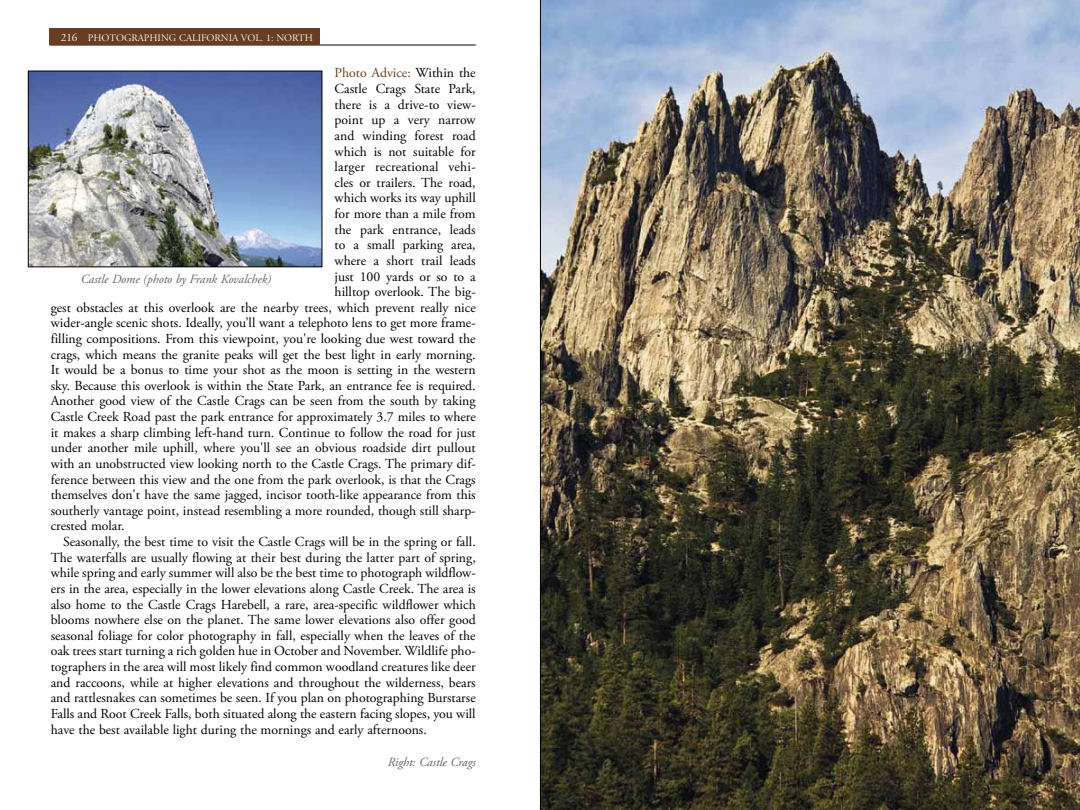
<style>
.page{position:relative;width:1080px;height:810px;background:#fff}
.page>*{position:absolute;margin:0;border:0;box-sizing:border-box;transform-origin:0 0}
.t1{font:13.75px "Adobe Garamond Pro";color:#000}
.t2{font:13.75px "Adobe Garamond Pro";color:#683d21}
.t3{font:italic 12.5px "Adobe Garamond Pro";color:#636363}
.t4{font:10px "Adobe Garamond Titling";color:#fff}
.s1{font-size:11.25px}
.s2{color:#000}
</style>
<div class="page">
<hr style="left:49px;top:45px;width:427px;height:1px;background:#000">
<div style="left:49px;top:29px;width:271px;height:16px;background:#683d21"></div>
<img style="left:540px;top:0;width:540px;height:810px">
<img style="left:30px;top:73px;width:290px;height:192px">
<div style="left:28px;top:71px;width:294px;height:196px;border:1px solid #000"></div>
<p class="t4" style="left:61px;top:32px;width:254px"><span class="s1">216</span> PHOTOGRAPHING CALIFORNIA VOL. 1: NORTH</p>
<p class="t2" style="left:335px;top:65px;width:143px">Photo Advice: <span class="s2">Within the</span></p>
<p class="t1" style="left:335px;top:80px;width:143px">Castle Crags State Park,</p>
<p class="t1" style="left:335px;top:96px;width:143px">there is a drive-to view-</p>
<p class="t1" style="left:335px;top:112px;width:143px">point up a very narrow</p>
<p class="t1" style="left:335px;top:127px;width:143px">and winding forest road</p>
<p class="t1" style="left:335px;top:143px;width:143px">which is not suitable for</p>
<p class="t1" style="left:335px;top:159px;width:143px">larger recreational vehi-</p>
<p class="t1" style="left:335px;top:174px;width:143px">cles or trailers. The road,</p>
<p class="t1" style="left:335px;top:190px;width:143px">which works its way uphill</p>
<p class="t1" style="left:335px;top:205px;width:143px">for more than a mile from</p>
<p class="t1" style="left:335px;top:221px;width:143px">the park entrance, leads</p>
<p class="t1" style="left:335px;top:237px;width:143px">to a small parking area,</p>
<p class="t1" style="left:335px;top:252px;width:143px">where a short trail leads</p>
<p class="t1" style="left:335px;top:268px;width:143px">just 100 yards or so to a</p>
<p class="t1" style="left:335px;top:284px;width:143px">hilltop overlook. The big-</p>
<p class="t1" style="left:51px;top:299px;width:427px">gest obstacles at this overlook are the nearby trees, which prevent really nice</p>
<p class="t1" style="left:51px;top:315px;width:427px">wider-angle scenic shots. Ideally, you’ll want a telephoto lens to get more frame-</p>
<p class="t1" style="left:51px;top:330px;width:426px">filling compositions. From this viewpoint, you're looking due west toward the</p>
<p class="t1" style="left:51px;top:346px;width:427px">crags, which means the granite peaks will get the best light in early morning.</p>
<p class="t1" style="left:51px;top:362px;width:426px">It would be a bonus to time your shot as the moon is setting in the western</p>
<p class="t1" style="left:51px;top:377px;width:426px">sky. Because this overlook is within the State Park, an entrance fee is required.</p>
<p class="t1" style="left:51px;top:393px;width:426px">Another good view of the Castle Crags can be seen from the south by taking</p>
<p class="t1" style="left:51px;top:408px;width:427px">Castle Creek Road past the park entrance for approximately 3.7 miles to where</p>
<p class="t1" style="left:51px;top:424px;width:427px">it makes a sharp climbing left-hand turn. Continue to follow the road for just</p>
<p class="t1" style="left:51px;top:440px;width:426px">under another mile uphill, where you'll see an obvious roadside dirt pullout</p>
<p class="t1" style="left:51px;top:455px;width:427px">with an unobstructed view looking north to the Castle Crags. The primary dif-</p>
<p class="t1" style="left:51px;top:471px;width:426px">ference between this view and the one from the park overlook, is that the Crags</p>
<p class="t1" style="left:51px;top:487px;width:427px">themselves don't have the same jagged, incisor tooth-like appearance from this</p>
<p class="t1" style="left:51px;top:502px;width:426px">southerly vantage point, instead resembling a more rounded, though still sharp-</p>
<p class="t1" style="left:51px;top:518px;width:75px">crested molar.</p>
<p class="t1" style="left:63px;top:533px;width:414px">Seasonally, the best time to visit the Castle Crags will be in the spring or fall.</p>
<p class="t1" style="left:51px;top:549px;width:427px">The waterfalls are usually flowing at their best during the latter part of spring,</p>
<p class="t1" style="left:51px;top:565px;width:427px">while spring and early summer will also be the best time to photograph wildflow-</p>
<p class="t1" style="left:51px;top:580px;width:426px">ers in the area, especially in the lower elevations along Castle Creek. The area is</p>
<p class="t1" style="left:51px;top:596px;width:426px">also home to the Castle Crags Harebell, a rare, area-specific wildflower which</p>
<p class="t1" style="left:51px;top:612px;width:427px">blooms nowhere else on the planet. The same lower elevations also offer good</p>
<p class="t1" style="left:51px;top:627px;width:426px">seasonal foliage for color photography in fall, especially when the leaves of the</p>
<p class="t1" style="left:51px;top:643px;width:427px">oak trees start turning a rich golden hue in October and November. Wildlife pho-</p>
<p class="t1" style="left:51px;top:658px;width:426px">tographers in the area will most likely find common woodland creatures like deer</p>
<p class="t1" style="left:51px;top:674px;width:426px">and raccoons, while at higher elevations and throughout the wilderness, bears</p>
<p class="t1" style="left:51px;top:690px;width:427px">and rattlesnakes can sometimes be seen. If you plan on photographing Burstarse</p>
<p class="t1" style="left:51px;top:705px;width:426px">Falls and Root Creek Falls, both situated along the eastern facing slopes, you will</p>
<p class="t1" style="left:51px;top:721px;width:378px">have the best available light during the mornings and early afternoons.</p>
<p class="t3" style="left:388px;top:755px;width:90px">Right: Castle Crags</p>
<p class="t3" style="left:81px;top:272px;width:192px">Castle Dome (photo by Frank Kovalchek)</p>
</div>
